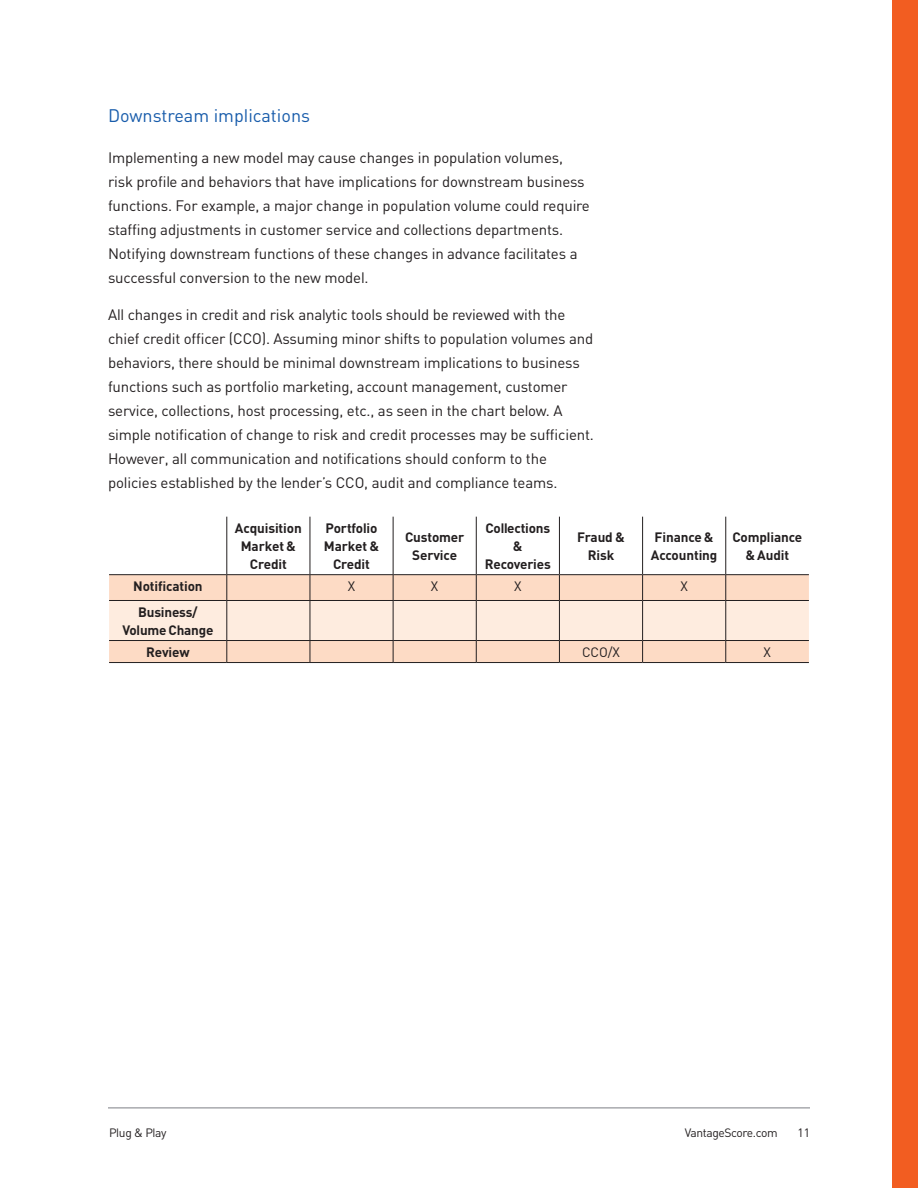
<style>
.page{position:relative;width:918px;height:1188px;background:#fff}
.page>*{position:absolute;margin:0;border:0;box-sizing:border-box;transform-origin:0 0}
.Blue_subhead{font:18px "Converse DIN Regular";color:#185cab}
.Vantage_Body_Text_DI{font:15px/24px "Converse DIN Regular";letter-spacing:-.01em;color:#231f20}
.Vantage_Orange_Head{font:13.5px/18px "Converse DIN Bold";letter-spacing:-.01em;color:#231f20;text-align:center}
.Vantage_Orange_Head-2{font:13.5px "Converse DIN Regular";color:#231f20}
.t1{font:12px "Converse DIN Regular";letter-spacing:-.03em;color:#231f20}
</style>
<div class="page">
<hr style="left:108px;top:1107px;width:702px;height:2px;background:#a8a9ad">
<div style="left:892px;top:0;width:26px;height:1188px;background:#f25d21"></div>
<hr style="left:109px;top:662px;width:118px;height:1px;background:#231f20">
<hr style="left:227px;top:662px;width:83px;height:1px;background:#231f20">
<hr style="left:310px;top:662px;width:83px;height:1px;background:#231f20">
<hr style="left:393px;top:662px;width:83px;height:1px;background:#231f20">
<hr style="left:476px;top:662px;width:83px;height:1px;background:#231f20">
<hr style="left:559px;top:662px;width:84px;height:1px;background:#231f20">
<hr style="left:643px;top:662px;width:83px;height:1px;background:#231f20">
<hr style="left:726px;top:662px;width:83px;height:1px;background:#231f20">
<svg style="left:109px;top:517px;width:700px;height:145px"></svg>
<p class="Blue_subhead" style="left:108px;top:105px;width:204px">Downstream implications</p>
<p class="Vantage_Body_Text_DI" style="left:108px;top:145px;width:483px">Implementing a new model may cause changes in population volumes, risk profile and behaviors that have implications for downstream business functions. For example, a major change in population volume could require staffing adjustments in customer service and collections departments.<br>Notifying downstream functions of these changes in advance facilitates a successful conversion to the new model.</p>
<p class="Vantage_Body_Text_DI" style="left:108px;top:303px;width:487px">All changes in credit and risk analytic tools should be reviewed with the chief credit officer (CCO). Assuming minor shifts to population volumes and behaviors, there should be minimal downstream implications to business functions such as portfolio marketing, account management, customer service, collections, host processing, etc., as seen in the chart below. A simple notification of change to risk and credit processes may be sufficient.<br>However, all communication and notifications should conform to the policies established by the lender’s CCO, audit and compliance teams.</p>
<p class="Vantage_Orange_Head" style="left:235px;top:519px;width:68px">Acquisition<br>Market &amp;<br>Credit</p>
<p class="Vantage_Orange_Head" style="left:324px;top:519px;width:57px">Portfolio<br>Market &amp;<br>Credit</p>
<p class="Vantage_Orange_Head" style="left:405px;top:528px;width:61px">Customer<br>Service</p>
<p class="Vantage_Orange_Head" style="left:485px;top:519px;width:67px">Collections &amp;<br>Recoveries</p>
<p class="Vantage_Orange_Head" style="left:577px;top:528px;width:49px">Fraud &amp;<br>Risk</p>
<p class="Vantage_Orange_Head" style="left:651px;top:528px;width:68px;text-align:left">Finance &amp;<br>Accounting</p>
<p class="Vantage_Orange_Head" style="left:732px;top:528px;width:71px">Compliance &amp; Audit</p>
<p class="Vantage_Orange_Head" style="left:133px;top:577px;width:71px">Notification</p>
<p class="Vantage_Orange_Head-2" style="left:348px;top:578px;width:9px">X</p>
<p class="Vantage_Orange_Head-2" style="left:431px;top:578px;width:9px">X</p>
<p class="Vantage_Orange_Head-2" style="left:514px;top:578px;width:9px">X</p>
<p class="Vantage_Orange_Head-2" style="left:680px;top:578px;width:9px">X</p>
<p class="Vantage_Orange_Head" style="left:122px;top:603px;width:93px">Business/<br>Volume Change</p>
<p class="Vantage_Orange_Head" style="left:146px;top:643px;width:45px">Review</p>
<p class="Vantage_Orange_Head-2" style="left:582px;top:644px;width:39px">CCO/X</p>
<p class="Vantage_Orange_Head-2" style="left:764px;top:644px;width:9px">X</p>
<p class="t1" style="left:109px;top:1125px;width:59px">Plug &amp; Play</p>
<p class="t1" style="left:685px;top:1125px;width:95px">VantageScore.com</p>
<p class="t1" style="left:797px;top:1125px;width:14px">11</p>
</div>
